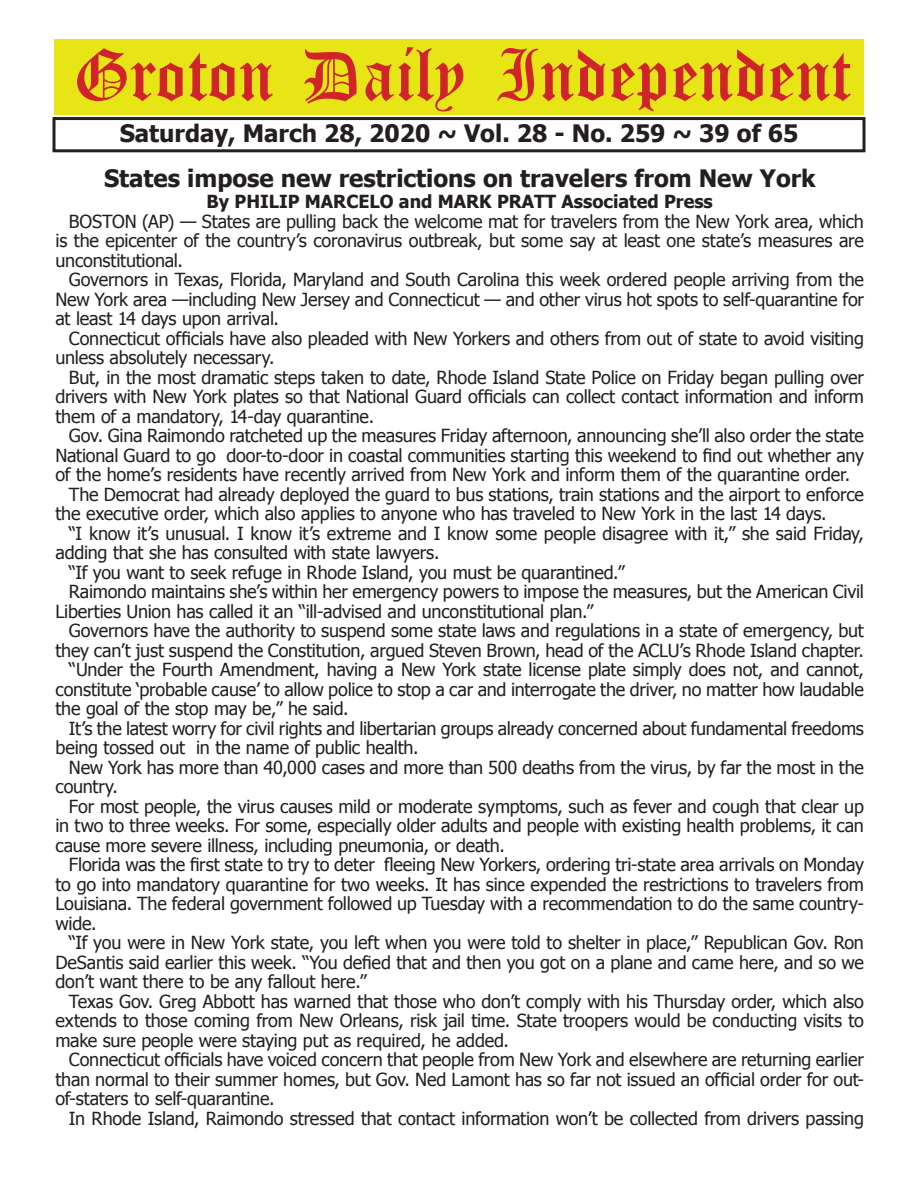
<style>
.page{position:relative;width:918px;height:1188px;background:#fff}
.page>*{position:absolute;margin:0;border:0;box-sizing:border-box;transform-origin:0 0}
.t1{font:54px "Old English Five";color:#d1232a}
.t2{font:700 24px "Tahoma";color:#231f20}
.t3{font:18px/19.5px "Tahoma";letter-spacing:-.01em;color:#231f20;text-align:justify}
.t4{font:700 18px "Tahoma";color:#231f20}
</style>
<div class="page">
<div style="left:52px;top:117px;width:814px;height:35px;border:3px solid #231f20"></div>
<div style="left:54px;top:40px;width:810px;height:75px;background:#e7e515"></div>
<h1 class="t1" style="left:73px;top:50px;width:779px">Groton Daily Independent</h1>
<h2 class="t2" style="left:120px;top:116px;width:680px">Saturday, March 28, 2020 ~ Vol. 28 - No. 259 ~ 39 of 65</h2>
<h2 class="t2" style="left:104px;top:161px;width:713px">States impose new restrictions on travelers from New York</h2>
<p class="t4" style="left:207px;top:189px;width:508px">By PHILIP MARCELO and MARK PRATT Associated Press</p>
<p class="t3" style="left:55px;top:211px;width:810px;text-indent:13px">BOSTON (AP) — States are pulling back the welcome mat for travelers from the New York area, which is the epicenter of the country’s coronavirus outbreak, but some say at least one state’s measures are unconstitutional.</p>
<p class="t3" style="left:55px;top:269px;width:810px;text-indent:14px">Governors in Texas, Florida, Maryland and South Carolina this week ordered people arriving from the New York area —including New Jersey and Connecticut — and other virus hot spots to self-quarantine for at least 14 days upon arrival.</p>
<p class="t3" style="left:55px;top:328px;width:810px;text-indent:14px">Connecticut officials have also pleaded with New Yorkers and others from out of state to avoid visiting unless absolutely necessary.</p>
<p class="t3" style="left:55px;top:367px;width:810px;text-indent:14px">But, in the most dramatic steps taken to date, Rhode Island State Police on Friday began pulling over drivers with New York plates so that National Guard officials can collect contact information and inform them of a mandatory, 14-day quarantine.</p>
<p class="t3" style="left:69px;top:425px;width:797px">Gov. Gina Raimondo ratcheted up the measures Friday afternoon, announcing she’ll also order the state</p>
<p class="t3" style="left:55px;top:445px;width:810px">National Guard to go door-to-door in coastal communities starting this weekend to find out whether any</p>
<p class="t3" style="left:55px;top:464px;width:796px">of the home’s residents have recently arrived from New York and inform them of the quarantine order.</p>
<p class="t3" style="left:69px;top:484px;width:797px">The Democrat had already deployed the guard to bus stations, train stations and the airport to enforce</p>
<p class="t3" style="left:55px;top:503px;width:773px">the executive order, which also applies to anyone who has traveled to New York in the last 14 days.</p>
<p class="t3" style="left:69px;top:523px;width:796px">“I know it’s unusual. I know it’s extreme and I know some people disagree with it,” she said Friday,</p>
<p class="t3" style="left:55px;top:542px;width:386px">adding that she has consulted with state lawyers.</p>
<p class="t3" style="left:69px;top:562px;width:557px">“If you want to seek refuge in Rhode Island, you must be quarantined.”</p>
<p class="t3" style="left:69px;top:581px;width:796px">Raimondo maintains she’s within her emergency powers to impose the measures, but the American Civil</p>
<p class="t3" style="left:55px;top:601px;width:539px">Liberties Union has called it an “ill-advised and unconstitutional plan.”</p>
<p class="t3" style="left:69px;top:620px;width:796px">Governors have the authority to suspend some state laws and regulations in a state of emergency, but</p>
<p class="t3" style="left:55px;top:640px;width:810px">they can’t just suspend the Constitution, argued Steven Brown, head of the ACLU’s Rhode Island chapter.</p>
<p class="t3" style="left:69px;top:659px;width:797px">“Under the Fourth Amendment, having a New York state license plate simply does not, and cannot,</p>
<p class="t3" style="left:55px;top:679px;width:810px">constitute ‘probable cause’ to allow police to stop a car and interrogate the driver, no matter how laudable</p>
<p class="t3" style="left:55px;top:698px;width:295px">the goal of the stop may be,” he said.</p>
<p class="t3" style="left:69px;top:718px;width:796px">It’s the latest worry for civil rights and libertarian groups already concerned about fundamental freedoms</p>
<p class="t3" style="left:55px;top:737px;width:365px">being tossed out in the name of public health.</p>
<p class="t3" style="left:69px;top:757px;width:796px">New York has more than 40,000 cases and more than 500 deaths from the virus, by far the most in the</p>
<p class="t3" style="left:55px;top:776px;width:64px">country.</p>
<p class="t3" style="left:69px;top:796px;width:796px">For most people, the virus causes mild or moderate symptoms, such as fever and cough that clear up</p>
<p class="t3" style="left:55px;top:815px;width:810px">in two to three weeks. For some, especially older adults and people with existing health problems, it can</p>
<p class="t3" style="left:55px;top:835px;width:451px">cause more severe illness, including pneumonia, or death.</p>
<p class="t3" style="left:69px;top:854px;width:796px">Florida was the first state to try to deter fleeing New Yorkers, ordering tri-state area arrivals on Monday</p>
<p class="t3" style="left:55px;top:874px;width:810px">to go into mandatory quarantine for two weeks. It has since expended the restrictions to travelers from</p>
<p class="t3" style="left:55px;top:893px;width:810px">Louisiana. The federal government followed up Tuesday with a recommendation to do the same country-</p>
<p class="t3" style="left:55px;top:913px;width:43px">wide.</p>
<p class="t3" style="left:69px;top:932px;width:797px">“If you were in New York state, you left when you were told to shelter in place,” Republican Gov. Ron</p>
<p class="t3" style="left:55px;top:952px;width:810px">DeSantis said earlier this week. “You defied that and then you got on a plane and came here, and so we</p>
<p class="t3" style="left:55px;top:971px;width:313px">don’t want there to be any fallout here.”</p>
<p class="t3" style="left:69px;top:991px;width:797px">Texas Gov. Greg Abbott has warned that those who don’t comply with his Thursday order, which also</p>
<p class="t3" style="left:55px;top:1010px;width:810px">extends to those coming from New Orleans, risk jail time. State troopers would be conducting visits to</p>
<p class="t3" style="left:55px;top:1030px;width:455px">make sure people were staying put as required, he added.</p>
<p class="t3" style="left:69px;top:1049px;width:796px">Connecticut officials have voiced concern that people from New York and elsewhere are returning earlier</p>
<p class="t3" style="left:55px;top:1069px;width:810px">than normal to their summer homes, but Gov. Ned Lamont has so far not issued an official order for out-</p>
<p class="t3" style="left:55px;top:1088px;width:221px">of-staters to self-quarantine.</p>
<p class="t3" style="left:69px;top:1108px;width:797px">In Rhode Island, Raimondo stressed that contact information won’t be collected from drivers passing</p>
</div>
